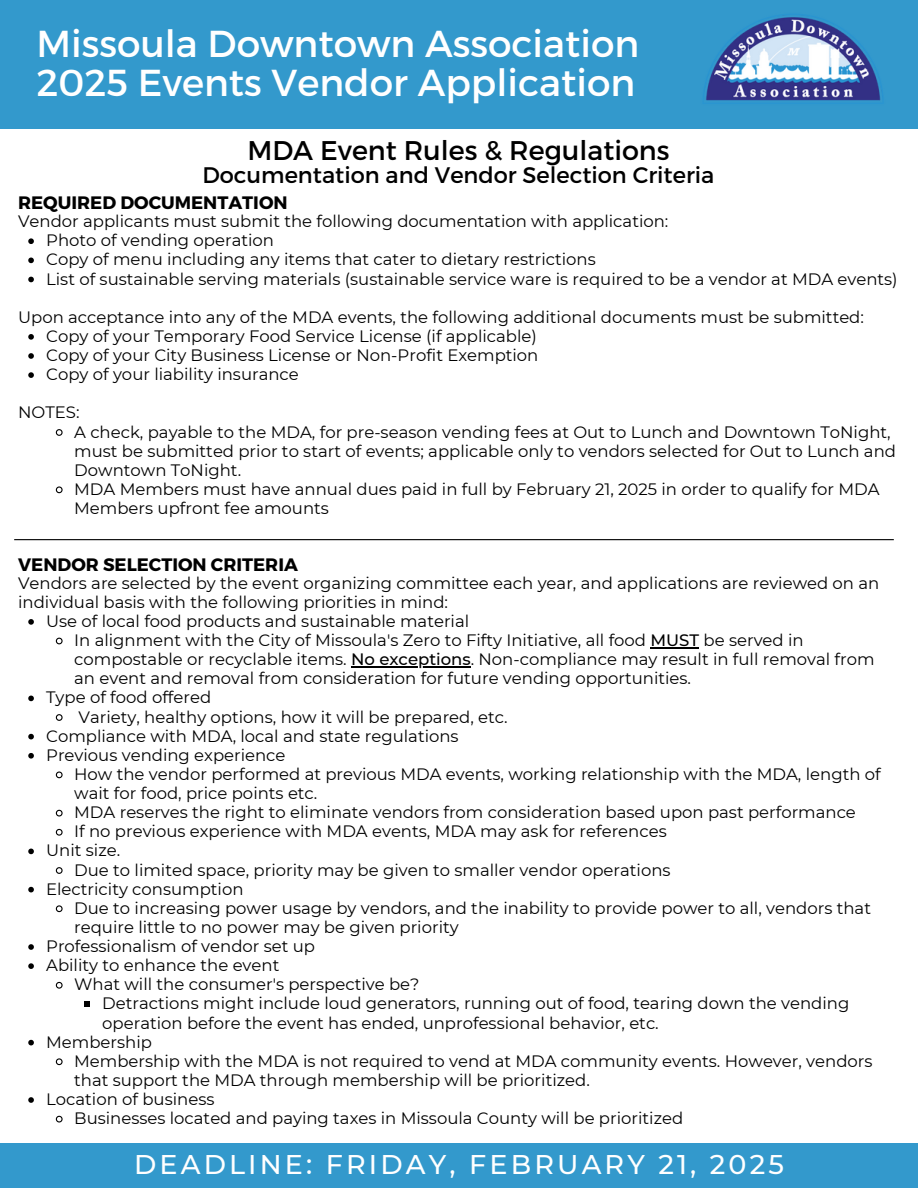
<style>
.page{position:relative;width:918px;height:1188px;background:#fff}
.page>*{position:absolute;margin:0;border:0;box-sizing:border-box;transform-origin:0 0}
.t1{font:37.5px/38.2px "Montserrat";color:#fff}
.t2{font:500 27px "Montserrat";letter-spacing:.115em;color:#fff}
.t3{font:27px "Montserrat";color:#000}
.t4{font:22.5px "Montserrat";color:#000}
.t5{font:700 18px "Montserrat";color:#000}
.t6{font:16.5px/19.2px "Montserrat";color:#000}
.s1{font-weight:500}
</style>
<div class="page">
<div style="left:0;top:0;width:918px;height:129px;background:#39c"></div>
<div style="left:0;top:1143px;width:918px;height:45px;background:#39c"></div>
<img style="left:706px;top:15px;width:176px;height:86px">
<svg style="left:28px;top:238px;width:6px;height:6px"></svg>
<svg style="left:28px;top:258px;width:6px;height:5px"></svg>
<svg style="left:28px;top:277px;width:6px;height:5px"></svg>
<svg style="left:28px;top:334px;width:6px;height:6px"></svg>
<svg style="left:28px;top:353px;width:6px;height:6px"></svg>
<svg style="left:28px;top:372px;width:6px;height:6px"></svg>
<svg style="left:55px;top:429px;width:8px;height:7px"></svg>
<svg style="left:55px;top:486px;width:8px;height:8px"></svg>
<svg style="left:28px;top:619px;width:6px;height:6px"></svg>
<svg style="left:55px;top:637px;width:8px;height:8px"></svg>
<hr style="left:650px;top:647px;width:49px;height:1px;background:#000">
<hr style="left:351px;top:666px;width:120px;height:1px;background:#000">
<svg style="left:28px;top:696px;width:6px;height:5px"></svg>
<svg style="left:55px;top:714px;width:8px;height:7px"></svg>
<svg style="left:28px;top:734px;width:6px;height:5px"></svg>
<svg style="left:28px;top:753px;width:6px;height:6px"></svg>
<svg style="left:55px;top:771px;width:8px;height:8px"></svg>
<svg style="left:55px;top:809px;width:8px;height:8px"></svg>
<svg style="left:55px;top:828px;width:8px;height:8px"></svg>
<svg style="left:28px;top:849px;width:6px;height:5px"></svg>
<svg style="left:55px;top:867px;width:8px;height:7px"></svg>
<svg style="left:28px;top:887px;width:6px;height:5px"></svg>
<svg style="left:55px;top:905px;width:8px;height:8px"></svg>
<svg style="left:28px;top:944px;width:6px;height:6px"></svg>
<svg style="left:28px;top:963px;width:6px;height:6px"></svg>
<svg style="left:55px;top:981px;width:8px;height:8px"></svg>
<svg style="left:85px;top:1002px;width:5px;height:5px"></svg>
<svg style="left:28px;top:1040px;width:6px;height:5px"></svg>
<svg style="left:55px;top:1058px;width:8px;height:8px"></svg>
<svg style="left:28px;top:1097px;width:6px;height:6px"></svg>
<svg style="left:55px;top:1115px;width:8px;height:8px"></svg>
<hr style="left:14px;top:539px;width:880px;height:1px;background:#000">
<h1 class="t1" style="left:36px;top:23px;width:605px">Missoula Downtown Association<br>2025 Events Vendor Application</h1>
<p class="t3" style="left:247px;top:133px;width:424px">MDA Event Rules &amp; Regulations</p>
<p class="t4" style="left:202px;top:161px;width:514px">Documentation and Vendor Selection Criteria</p>
<p class="t5" style="left:18px;top:191px;width:271px">REQUIRED DOCUMENTATION</p>
<p class="t6" style="left:46px;top:212px;width:853px;text-indent:-28px">Vendor applicants must submit the following documentation with application:<br>Photo of vending operation<br>Copy of menu including any items that cater to dietary restrictions<br>List of sustainable serving materials (sustainable service ware is required to be a vendor at MDA events)</p>
<p class="t6" style="left:46px;top:307px;width:819px;text-indent:-28px">Upon acceptance into any of the MDA events, the following additional documents must be submitted:<br>Copy of your Temporary Food Service License (if applicable)<br>Copy of your City Business License or Non-Profit Exemption<br>Copy of your liability insurance</p>
<p class="t6" style="left:74px;top:403px;width:823px;text-indent:-56px">NOTES:<br>A check, payable to the MDA, for pre-season vending fees at Out to Lunch and Downtown ToNight, must be submitted prior to start of events; applicable only to vendors selected for Out to Lunch and Downtown ToNight.<br>MDA Members must have annual dues paid in full by February 21, 2025 in order to qualify for MDA Members upfront fee amounts</p>
<p class="t5" style="left:18px;top:553px;width:281px">VENDOR SELECTION CRITERIA</p>
<p class="t6" style="left:18px;top:573px;width:863px">Vendors are selected by the event organizing committee each year, and applications are reviewed on an</p>
<p class="t6" style="left:18px;top:592px;width:432px">individual basis with the following priorities in mind:</p>
<p class="t6" style="left:46px;top:611px;width:425px">Use of local food products and sustainable material</p>
<p class="t6" style="left:74px;top:631px;width:731px">In alignment with the City of Missoula's Zero to Fifty Initiative, all food <span class="s1">MUST</span> be served in</p>
<p class="t6" style="left:74px;top:650px;width:802px">compostable or recyclable items. <span class="s1">No exceptions</span>. Non-compliance may result in full removal from</p>
<p class="t6" style="left:74px;top:669px;width:618px">an event and removal from consideration for future vending opportunities.</p>
<p class="t6" style="left:46px;top:688px;width:167px">Type of food offered</p>
<p class="t6" style="left:79px;top:707px;width:431px">Variety, healthy options, how it will be prepared, etc.</p>
<p class="t6" style="left:46px;top:726px;width:414px">Compliance with MDA, local and state regulations</p>
<p class="t6" style="left:46px;top:745px;width:241px">Previous vending experience</p>
<p class="t6" style="left:74px;top:764px;width:808px">How the vendor performed at previous MDA events, working relationship with the MDA, length of</p>
<p class="t6" style="left:74px;top:784px;width:245px">wait for food, price points etc.</p>
<p class="t6" style="left:74px;top:803px;width:783px">MDA reserves the right to eliminate vendors from consideration based upon past performance</p>
<p class="t6" style="left:74px;top:822px;width:594px">If no previous experience with MDA events, MDA may ask for references</p>
<p class="t6" style="left:46px;top:841px;width:76px">Unit size.</p>
<p class="t6" style="left:74px;top:860px;width:598px">Due to limited space, priority may be given to smaller vendor operations</p>
<p class="t6" style="left:46px;top:879px;width:199px">Electricity consumption</p>
<p class="t6" style="left:74px;top:898px;width:798px">Due to increasing power usage by vendors, and the inability to provide power to all, vendors that</p>
<p class="t6" style="left:74px;top:917px;width:386px">require little to no power may be given priority</p>
<p class="t6" style="left:46px;top:937px;width:270px">Professionalism of vendor set up</p>
<p class="t6" style="left:46px;top:956px;width:235px">Ability to enhance the event</p>
<p class="t6" style="left:74px;top:975px;width:347px">What will the consumer's perspective be?</p>
<p class="t6" style="left:102px;top:994px;width:749px">Detractions might include loud generators, running out of food, tearing down the vending</p>
<p class="t6" style="left:102px;top:1013px;width:558px">operation before the event has ended, unprofessional behavior, etc.</p>
<p class="t6" style="left:46px;top:1032px;width:107px">Membership</p>
<p class="t6" style="left:74px;top:1051px;width:800px">Membership with the MDA is not required to vend at MDA community events. However, vendors</p>
<p class="t6" style="left:74px;top:1070px;width:517px">that support the MDA through membership will be prioritized.</p>
<p class="t6" style="left:46px;top:1090px;width:170px">Location of business</p>
<p class="t6" style="left:74px;top:1109px;width:611px">Businesses located and paying taxes in Missoula County will be prioritized</p>
<h3 class="t2" style="left:134px;top:1148px;width:651px">DEADLINE: FRIDAY, FEBRUARY 21, 2025</h3>
</div>
